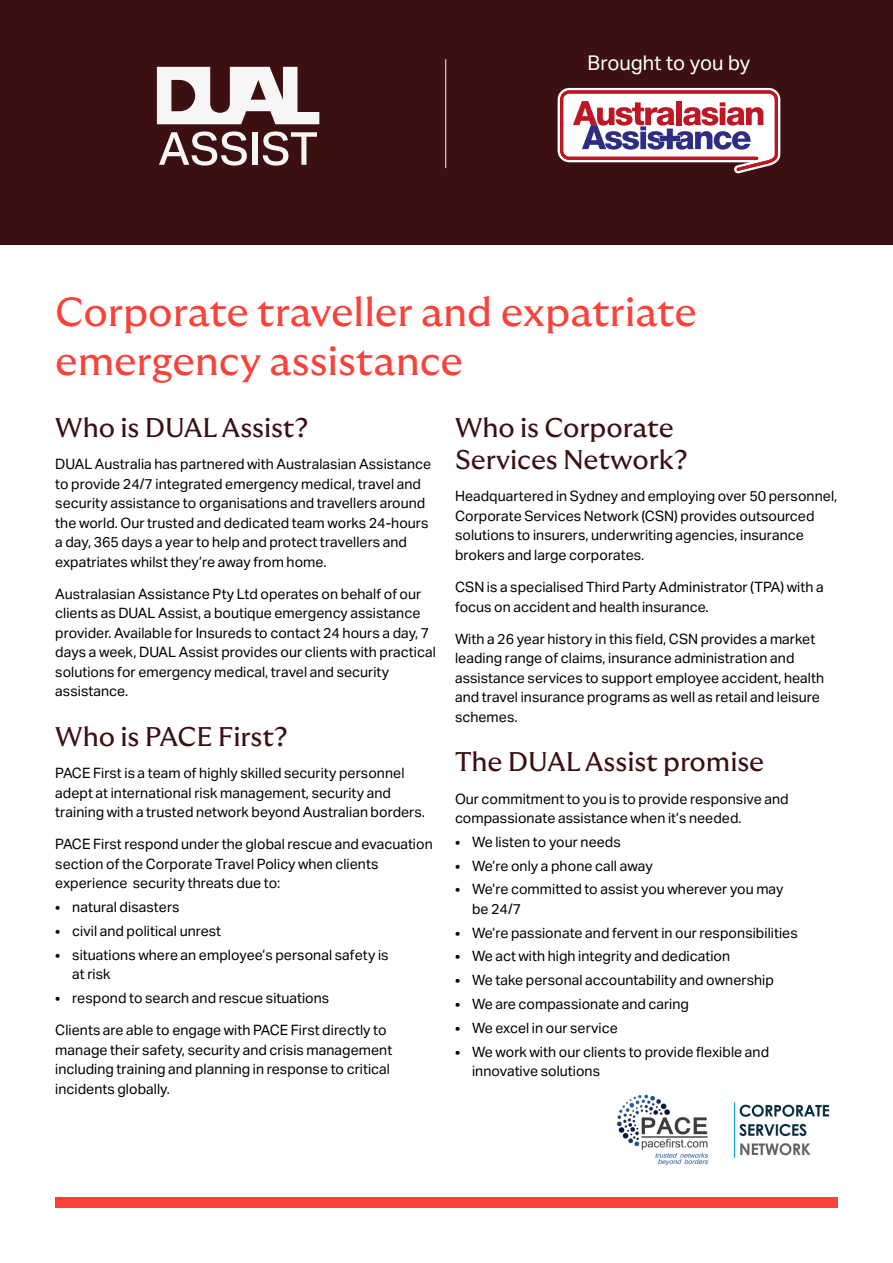
<style>
.page{position:relative;width:893px;height:1263px;background:#fff}
.page>*{position:absolute;margin:0;border:0;box-sizing:border-box;transform-origin:0 0}
.t1{font:40.5px/48.6px "GT Ultra Median";letter-spacing:-.005em;color:#f9423a}
.t2{font:27px/32.4px "GT Ultra Median";color:#3c0f11}
.t3{font:20.25px "Aktiv Grotesk";color:#fff}
.t4{font:14.25px/19.5px "Aktiv Grotesk";color:#000}
</style>
<div class="page">
<div style="left:0;top:0;width:893px;height:244px;background:#3c0f11"></div>
<div style="left:55px;top:1197px;width:783px;height:11px;background:#f9423a"></div>
<svg style="left:159px;top:131px;width:88px;height:35px"></svg>
<div style="left:252px;top:132px;width:6px;height:33px;background:#f6f6f6"></div>
<svg style="left:263px;top:131px;width:54px;height:35px"></svg>
<svg style="left:157px;top:67px;width:162px;height:57px"></svg>
<svg style="left:558px;top:88px;width:222px;height:85px;background:#c195a1"></svg>
<hr style="left:445px;top:59px;width:1px;height:109px;background:#f6f6f6">
<img style="left:733px;top:1102px;width:97px;height:56px">
<img style="left:616px;top:1094px;width:93px;height:72px">
<h3 class="t3" style="left:588px;top:51px;width:164px">Brought to you by</h3>
<h1 class="t1" style="left:55px;top:288px;width:643px">Corporate traveller and expatriate emergency assistance</h1>
<h2 class="t2" style="left:55px;top:411px;width:255px">Who is DUAL Assist?</h2>
<p class="t4" style="left:55px;top:454px;width:377px">DUAL Australia has partnered with Australasian Assistance to provide 24/7 integrated emergency medical, travel and security assistance to organisations and travellers around the world. Our trusted and dedicated team works 24-hours a day, 365 days a year to help and protect travellers and expatriates whilst they’re away from home.</p>
<p class="t4" style="left:55px;top:584px;width:382px">Australasian Assistance Pty Ltd operates on behalf of our clients as DUAL Assist, a boutique emergency assistance provider. Available for Insureds to contact 24 hours a day, 7 days a week, DUAL Assist provides our clients with practical solutions for emergency medical, travel and security assistance.</p>
<h2 class="t2" style="left:55px;top:720px;width:234px">Who is PACE First?</h2>
<p class="t4" style="left:55px;top:763px;width:371px">PACE First is a team of highly skilled security personnel adept at international risk management, security and training with a trusted network beyond Australian borders.</p>
<p class="t4" style="left:55px;top:835px;width:379px">PACE First respond under the global rescue and evacuation section of the Corporate Travel Policy when clients experience security threats due to:</p>
<p class="t4" style="left:55px;top:897px;width:126px">• natural disasters</p>
<p class="t4" style="left:55px;top:921px;width:167px">• civil and political unrest</p>
<p class="t4" style="left:72px;top:945px;width:318px;text-indent:-17px">• situations where an employee’s personal safety is at risk</p>
<p class="t4" style="left:55px;top:988px;width:276px">• respond to search and rescue situations</p>
<p class="t4" style="left:55px;top:1020px;width:339px">Clients are able to engage with PACE First directly to manage their safety, security and crisis management including training and planning in response to critical incidents globally.</p>
<h2 class="t2" style="left:455px;top:411px;width:234px">Who is Corporate<br>Services Network?</h2>
<p class="t4" style="left:455px;top:487px;width:384px">Headquartered in Sydney and employing over 50 personnel, Corporate Services Network (CSN) provides outsourced solutions to insurers, underwriting agencies, insurance brokers and large corporates.</p>
<p class="t4" style="left:455px;top:577px;width:370px">CSN is a specialised Third Party Administrator (TPA) with a focus on accident and health insurance.</p>
<p class="t4" style="left:455px;top:629px;width:371px">With a 26 year history in this field, CSN provides a market leading range of claims, insurance administration and assistance services to support employee accident, health and travel insurance programs as well as retail and leisure schemes.</p>
<h2 class="t2" style="left:455px;top:746px;width:311px">The DUAL Assist promise</h2>
<p class="t4" style="left:455px;top:789px;width:335px">Our commitment to you is to provide responsive and compassionate assistance when it’s needed.</p>
<p class="t4" style="left:455px;top:832px;width:167px">• We listen to your needs</p>
<p class="t4" style="left:455px;top:856px;width:199px">• We’re only a phone call away</p>
<p class="t4" style="left:472px;top:880px;width:313px;text-indent:-17px">• We’re committed to assist you wherever you may be 24/7</p>
<p class="t4" style="left:455px;top:923px;width:344px">• We’re passionate and fervent in our responsibilities</p>
<p class="t4" style="left:455px;top:947px;width:277px">• We act with high integrity and dedication</p>
<p class="t4" style="left:455px;top:970px;width:320px">• We take personal accountability and ownership</p>
<p class="t4" style="left:455px;top:994px;width:236px">• We are compassionate and caring</p>
<p class="t4" style="left:455px;top:1018px;width:164px">• We excel in our service</p>
<p class="t4" style="left:472px;top:1042px;width:299px;text-indent:-17px">• We work with our clients to provide flexible and innovative solutions</p>
</div>
